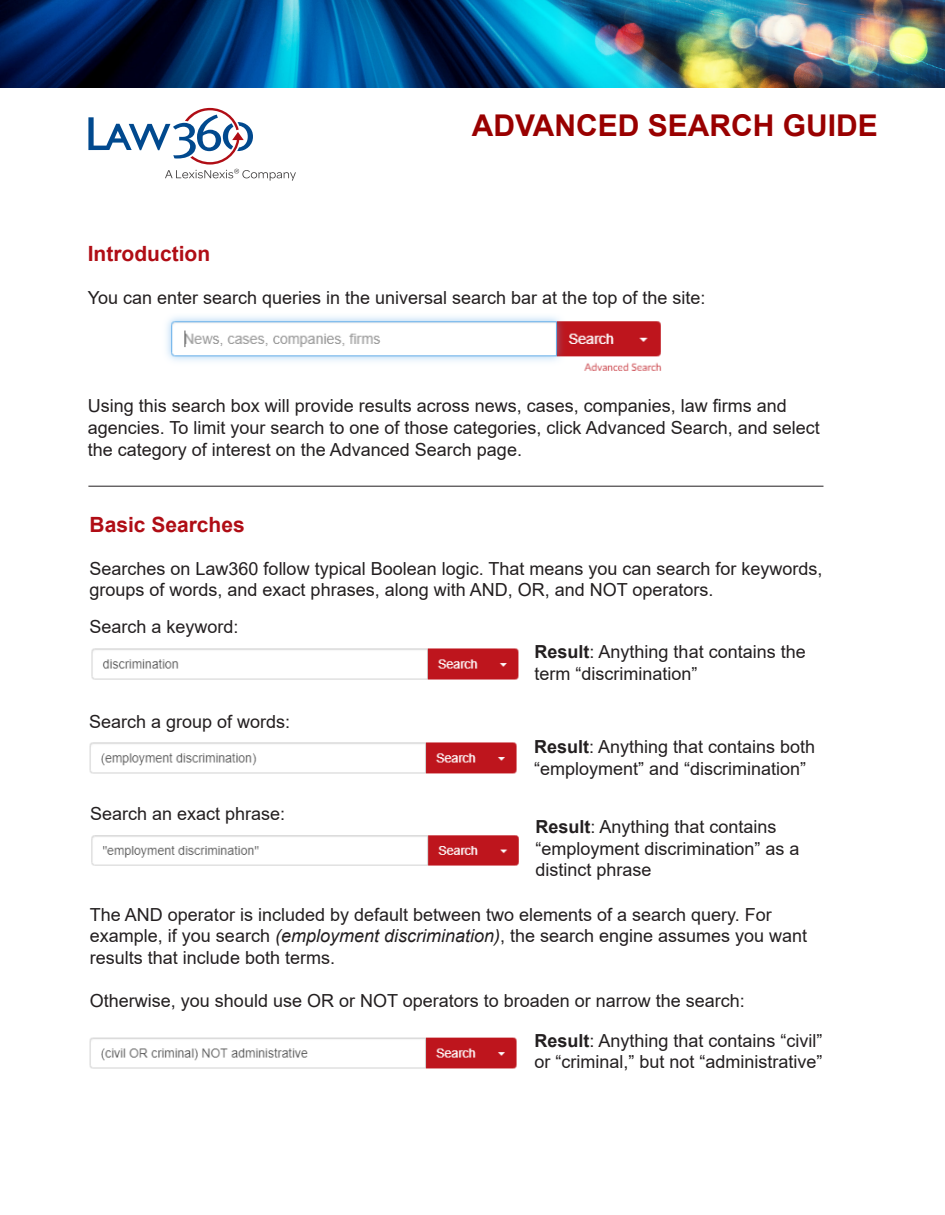
<style>
.page{position:relative;width:945px;height:1215px;background:#fff}
.page>*{position:absolute;margin:0;border:0;box-sizing:border-box;transform-origin:0 0}
.t1{font:700 30px "Arial";color:#900}
.t2{font:700 21px "Arial";color:#b00d15}
.t3{font:18px/21.6px "Arial";color:#231f20}
.s1{font-weight:700}
.s2{font-style:italic}
</style>
<div class="page">
<img style="left:0;top:0;width:945px;height:87px">
<svg style="left:88px;top:108px;width:208px;height:73px"></svg>
<img style="left:166px;top:316px;width:496px;height:55px">
<img style="left:91px;top:648px;width:428px;height:32px">
<img style="left:89px;top:742px;width:428px;height:32px">
<img style="left:91px;top:835px;width:428px;height:31px">
<img style="left:90px;top:1037px;width:427px;height:32px">
<hr style="left:88px;top:486px;width:735px;height:1px;background:#231f20">
<p class="t1" style="left:472px;top:104px;width:408px">ADVANCED SEARCH GUIDE</p>
<p class="t2" style="left:88px;top:239px;width:124px">Introduction</p>
<p class="t3" style="left:88px;top:287px;width:619px">You can enter search queries in the universal search bar at the top of the site:</p>
<p class="t3" style="left:88px;top:395px;width:734px">Using this search box will provide results across news, cases, companies, law firms and agencies. To limit your search to one of those categories, click Advanced Search, and select the category of interest on the Advanced Search page.</p>
<p class="t2" style="left:90px;top:509px;width:157px">Basic Searches</p>
<p class="t3" style="left:90px;top:558px;width:735px">Searches on Law360 follow typical Boolean logic. That means you can search for keywords, groups of words, and exact phrases, along with AND, OR, and NOT operators.</p>
<p class="t3" style="left:90px;top:616px;width:151px">Search a keyword:</p>
<p class="t3" style="left:89px;top:710px;width:203px">Search a group of words:</p>
<p class="t3" style="left:90px;top:803px;width:197px">Search an exact phrase:</p>
<p class="t3" style="left:535px;top:641px;width:273px"><span class="s1">Result</span>: Anything that contains the term “discrimination”</p>
<p class="t3" style="left:534px;top:736px;width:283px"><span class="s1">Result</span>: Anything that contains both “employment” and “discrimination”</p>
<p class="t3" style="left:536px;top:816px;width:266px"><span class="s1">Result</span>: Anything that contains “employment discrimination” as a distinct phrase</p>
<p class="t3" style="left:90px;top:903px;width:719px">The AND operator is included by default between two elements of a search query. For example, if you search <span class="s2">(employment discrimination)</span>, the search engine assumes you want results that include both terms.</p>
<p class="t3" style="left:90px;top:990px;width:656px">Otherwise, you should use OR or NOT operators to broaden or narrow the search:</p>
<p class="t3" style="left:535px;top:1030px;width:289px"><span class="s1">Result</span>: Anything that contains “civil” or “criminal,” but not “administrative”</p>
</div>
